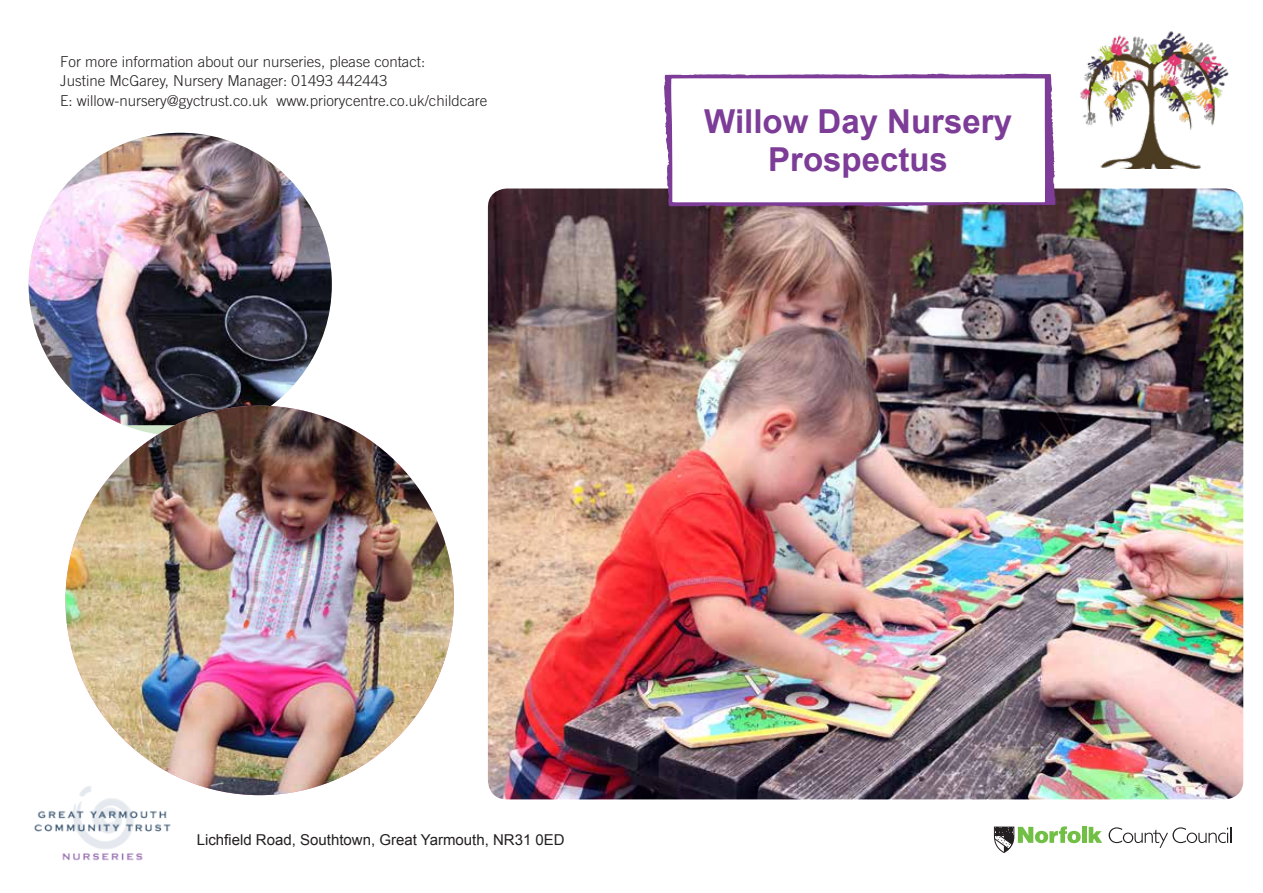
<style>
.page{position:relative;width:1263px;height:893px;background:#fff}
.page>*{position:absolute;margin:0;border:0;box-sizing:border-box;transform-origin:0 0}
.t1{font:700 33px/37.5px "Arial";color:#7c3c97;text-align:center}
.t2{font:300 15px/19.5px "Trade Gothic";color:#231f20}
.t3{font:15px "Arial";color:#231f20}
</style>
<div class="page">
<img style="left:488px;top:189px;width:755px;height:610px">
<img style="left:29px;top:133px;width:303px;height:273px">
<img style="left:65px;top:406px;width:389px;height:389px">
<img style="left:34px;top:781px;width:140px;height:80px">
<img style="left:1080px;top:31px;width:149px;height:137px">
<div style="left:1082px;top:827px;width:5px;height:16px;background:#71bf44"></div>
<svg style="left:1089px;top:827px;width:13px;height:16px"></svg>
<svg style="left:1108px;top:827px;width:123px;height:21px"></svg>
<svg style="left:994px;top:826px;width:87px;height:27px"></svg>
<svg style="left:663px;top:73px;width:394px;height:134px"></svg>
<p class="t2" style="left:60px;top:51px;width:429px">For more information about our nurseries, please contact:<br>Justine McGarey, Nursery Manager: 01493 442443<br>E: willow-nursery@gyctrust.co.uk www.priorycentre.co.uk/childcare</p>
<h1 class="t1" style="left:704px;top:104px;width:309px">Willow Day Nursery<br>Prospectus</h1>
<p class="t3" style="left:197px;top:830px;width:369px">Lichfield Road, Southtown, Great Yarmouth, NR31 0ED</p>
</div>
